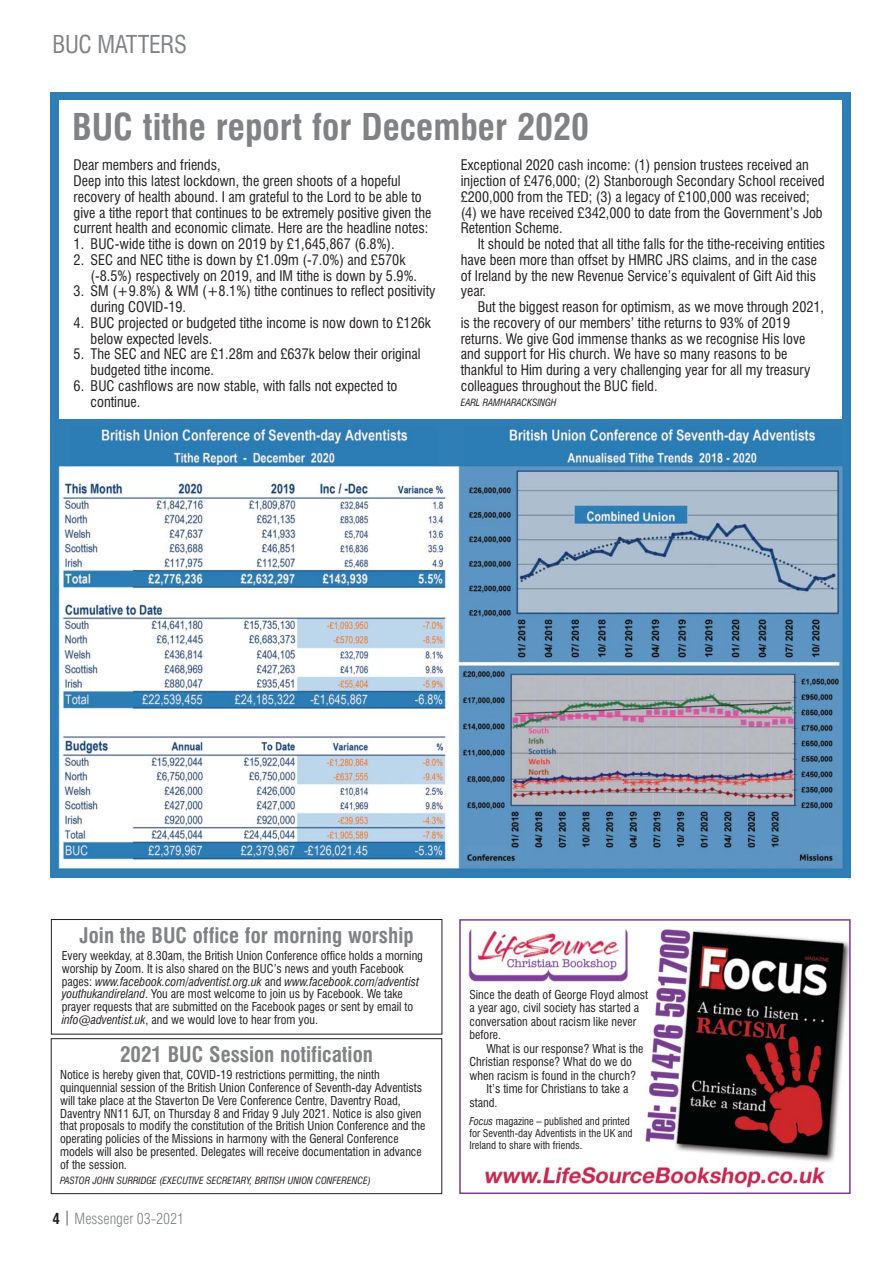
<style>
.page{position:relative;width:893px;height:1263px;background:#fff}
.page>*{position:absolute;margin:0;border:0;box-sizing:border-box;transform-origin:0 0}
.t1{font:700 condensed 36px "Swiss 721 BT";color:#808285}
.t2{font:condensed 24px "Swiss 721 BT";letter-spacing:-.015em;color:#808285}
.t3{font:700 condensed 21px "Swiss 721 BT";color:#808285}
.t4{font:300 condensed 15px "Swiss 721 BT";color:#808285}
.t5{font:condensed 14.25px/15.8px "Swiss 721 BT";color:#231f20}
.t6{font:condensed 12px/12.8px "Swiss 721 BT";color:#231f20}
.t7{font:condensed 10.5px/12px "Swiss 721 BT";color:#231f20}
.t8{font:italic condensed 9.75px "Swiss 721 BT";color:#231f20}
.s1{font-style:italic}
.s2{font-weight:700;color:#231f20}
.s3{color:#231f20}
</style>
<div class="page">
<div style="left:51px;top:1038px;width:391px;height:156px;border:1px solid #231f20"></div>
<img style="left:51px;top:92px;width:799px;height:785px">
<div style="left:59px;top:101px;width:783px;height:318px;background:#fff"></div>
<img style="left:468px;top:929px;width:379px;height:259px">
<div style="left:459px;top:919px;width:391px;height:275px;border:2px solid #773c8e"></div>
<div style="left:51px;top:919px;width:391px;height:116px;border:1px solid #231f20"></div>
<h2 class="t2" style="left:52px;top:35px;width:136px">BUC MATTERS</h2>
<h1 class="t1" style="left:72px;top:113px;width:518px">BUC tithe report for December 2020</h1>
<p class="t5" style="left:74px;top:159px;width:359px">Dear members and friends,<br>Deep into this latest lockdown, the green shoots of a hopeful recovery of health abound. I am grateful to the Lord to be able to give a tithe report that continues to be extremely positive given the current health and economic climate. Here are the headline notes:</p>
<p class="t5" style="left:74px;top:237px;width:322px">1. BUC-wide tithe is down on 2019 by £1,645,867 (6.8%).</p>
<p class="t5" style="left:91px;top:253px;width:328px;text-indent:-17px">2. SEC and NEC tithe is down by £1.09m (-7.0%) and £570k (-8.5%) respectively on 2019, and IM tithe is down by 5.9%.</p>
<p class="t5" style="left:91px;top:285px;width:346px;text-indent:-17px">3. SM (+9.8%) &amp; WM (+8.1%) tithe continues to reflect positivity during COVID-19.</p>
<p class="t5" style="left:91px;top:316px;width:342px;text-indent:-17px">4. BUC projected or budgeted tithe income is now down to £126k below expected levels.</p>
<p class="t5" style="left:91px;top:348px;width:331px;text-indent:-17px">5. The SEC and NEC are £1.28m and £637k below their original budgeted tithe income.</p>
<p class="t5" style="left:91px;top:379px;width:308px;text-indent:-17px">6. BUC cashflows are now stable, with falls not expected to continue.</p>
<p class="t5" style="left:461px;top:159px;width:365px">Exceptional 2020 cash income: (1) pension trustees received an injection of £476,000; (2) Stanborough Secondary School received £200,000 from the TED; (3) a legacy of £100,000 was received; (4) we have received £342,000 to date from the Government’s Job Retention Scheme.</p>
<p class="t5" style="left:461px;top:237px;width:366px;text-indent:17px">It should be noted that all tithe falls for the tithe-receiving entities have been more than offset by HMRC JRS claims, and in the case of Ireland by the new Revenue Service’s equivalent of Gift Aid this year.</p>
<p class="t5" style="left:461px;top:300px;width:365px;text-indent:17px">But the biggest reason for optimism, as we move through 2021, is the recovery of our members’ tithe returns to 93% of 2019 returns. We give God immense thanks as we recognise His love and support for His church. We have so many reasons to be thankful to Him during a very challenging year for all my treasury colleagues throughout the BUC field.</p>
<p class="t8" style="left:461px;top:399px;width:97px">EARL RAMHARACKSINGH</p>
<h3 class="t3" style="left:80px;top:927px;width:335px">Join the BUC office for morning worship</h3>
<p class="t6" style="left:62px;top:950px;width:363px">Every weekday, at 8.30am, the British Union Conference office holds a morning worship by Zoom. It is also shared on the BUC’s news and youth Facebook pages: <span class="s1">www.facebook.com/adventist.org.uk</span> and <span class="s1">www.facebook.com/adventist youthukandireland</span>. You are most welcome to join us by Facebook. We take prayer requests that are submitted on the Facebook pages or sent by email to <span class="s1">info@adventist.uk</span>, and we would love to hear from you.</p>
<h3 class="t3" style="left:120px;top:1046px;width:254px">2021 BUC Session notification</h3>
<p class="t6" style="left:60px;top:1070px;width:366px">Notice is hereby given that, COVID-19 restrictions permitting, the ninth quinquennial session of the British Union Conference of Seventh-day Adventists will take place at the Staverton De Vere Conference Centre, Daventry Road, Daventry NN11 6JT, on Thursday 8 and Friday 9 July 2021. Notice is also given that proposals to modify the constitution of the British Union Conference and the operating policies of the Missions in harmony with the General Conference models will also be presented. Delegates will receive documentation in advance of the session.</p>
<p class="t8" style="left:60px;top:1177px;width:312px">PASTOR JOHN SURRIDGE (EXECUTIVE SECRETARY, BRITISH UNION CONFERENCE)</p>
<p class="t4" style="left:52px;top:1213px;width:133px"><span class="s2">4</span> <span class="s3">|</span> Messenger 03-2021</p>
<p class="t6" style="left:469px;top:989px;width:180px;line-height:13.5px">Since the death of George Floyd almost a year ago, civil society has started a conversation about racism like never before.</p>
<p class="t6" style="left:486px;top:1043px;width:158px">What is our response? What is the</p>
<p class="t6" style="left:469px;top:1057px;width:164px">Christian response? What do we do</p>
<p class="t6" style="left:469px;top:1070px;width:168px">when racism is found in the church?</p>
<p class="t6" style="left:486px;top:1084px;width:143px">It’s time for Christians to take a</p>
<p class="t6" style="left:469px;top:1097px;width:29px">stand.</p>
<p class="t7" style="left:469px;top:1116px;width:165px"><span class="s1">Focus</span> magazine – published and printed for Seventh-day Adventists in the UK and<br>Ireland to share with friends.</p>
</div>
